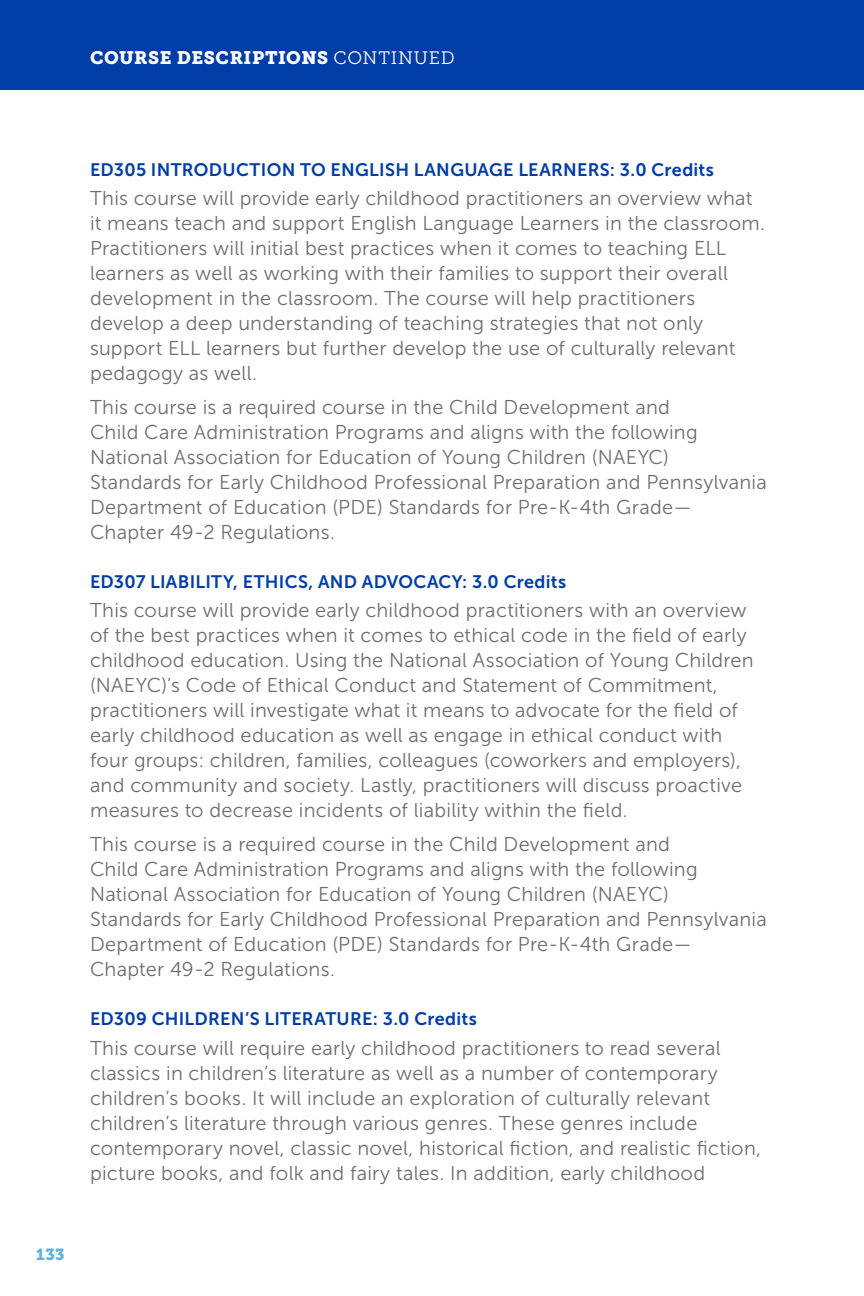
<style>
.page{position:relative;width:864px;height:1296px;background:#fff}
.page>*{position:absolute;margin:0;border:0;box-sizing:border-box;transform-origin:0 0}
.Body_Copy{font:20px/25px "Museo Sans 300";letter-spacing:.01em;color:#6d6e71}
.Sub-Subhead{font:18px "Museo Sans 700";letter-spacing:.015em;color:#003da7}
.t1{font:18px "Museo Slab 900";letter-spacing:.03em;color:#fff}
.t2{font:16px "Museo Slab 900";color:#5db2e3}
.s1{font-family:"Museo Slab 300"}
</style>
<div class="page">
<div style="left:0;top:0;width:864px;height:90px;background:#003da7"></div>
<p class="t1" style="left:90px;top:47px;width:366px">COURSE DESCRIPTIONS <span class="s1">CONTINUED</span></p>
<p class="t2" style="left:36px;top:1245px;width:30px">133</p>
<p class="Sub-Subhead" style="left:90px;top:159px;width:625px">ED305 INTRODUCTION TO ENGLISH LANGUAGE LEARNERS: 3.0 Credits</p>
<p class="Body_Copy" style="left:90px;top:186px;width:677px">This course will provide early childhood practitioners an overview what it means teach and support English Language Learners in the classroom.<br>Practitioners will initial best practices when it comes to teaching ELL learners as well as working with their families to support their overall development in the classroom. The course will help practitioners develop a deep understanding of teaching strategies that not only support ELL learners but further develop the use of culturally relevant pedagogy as well.</p>
<p class="Body_Copy" style="left:90px;top:395px;width:678px">This course is a required course in the Child Development and<br>Child Care Administration Programs and aligns with the following National Association for Education of Young Children (NAEYC)<br>Standards for Early Childhood Professional Preparation and Pennsylvania Department of Education (PDE) Standards for Pre-K-4th Grade— Chapter 49-2 Regulations.</p>
<p class="Sub-Subhead" style="left:90px;top:572px;width:478px">ED307 LIABILITY, ETHICS, AND ADVOCACY: 3.0 Credits</p>
<p class="Body_Copy" style="left:90px;top:598px;width:665px">This course will provide early childhood practitioners with an overview of the best practices when it comes to ethical code in the field of early childhood education. Using the National Association of Young Children (NAEYC)’s Code of Ethical Conduct and Statement of Commitment, practitioners will investigate what it means to advocate for the field of early childhood education as well as engage in ethical conduct with four groups: children, families, colleagues (coworkers and employers), and community and society. Lastly, practitioners will discuss proactive measures to decrease incidents of liability within the field.</p>
<p class="Body_Copy" style="left:90px;top:832px;width:678px">This course is a required course in the Child Development and<br>Child Care Administration Programs and aligns with the following National Association for Education of Young Children (NAEYC)<br>Standards for Early Childhood Professional Preparation and Pennsylvania Department of Education (PDE) Standards for Pre-K-4th Grade— Chapter 49-2 Regulations.</p>
<p class="Sub-Subhead" style="left:90px;top:1009px;width:388px">ED309 CHILDREN’S LITERATURE: 3.0 Credits</p>
<p class="Body_Copy" style="left:90px;top:1036px;width:673px">This course will require early childhood practitioners to read several classics in children’s literature as well as a number of contemporary children’s books. It will include an exploration of culturally relevant children’s literature through various genres. These genres include contemporary novel, classic novel, historical fiction, and realistic fiction, picture books, and folk and fairy tales. In addition, early childhood</p>
</div>
